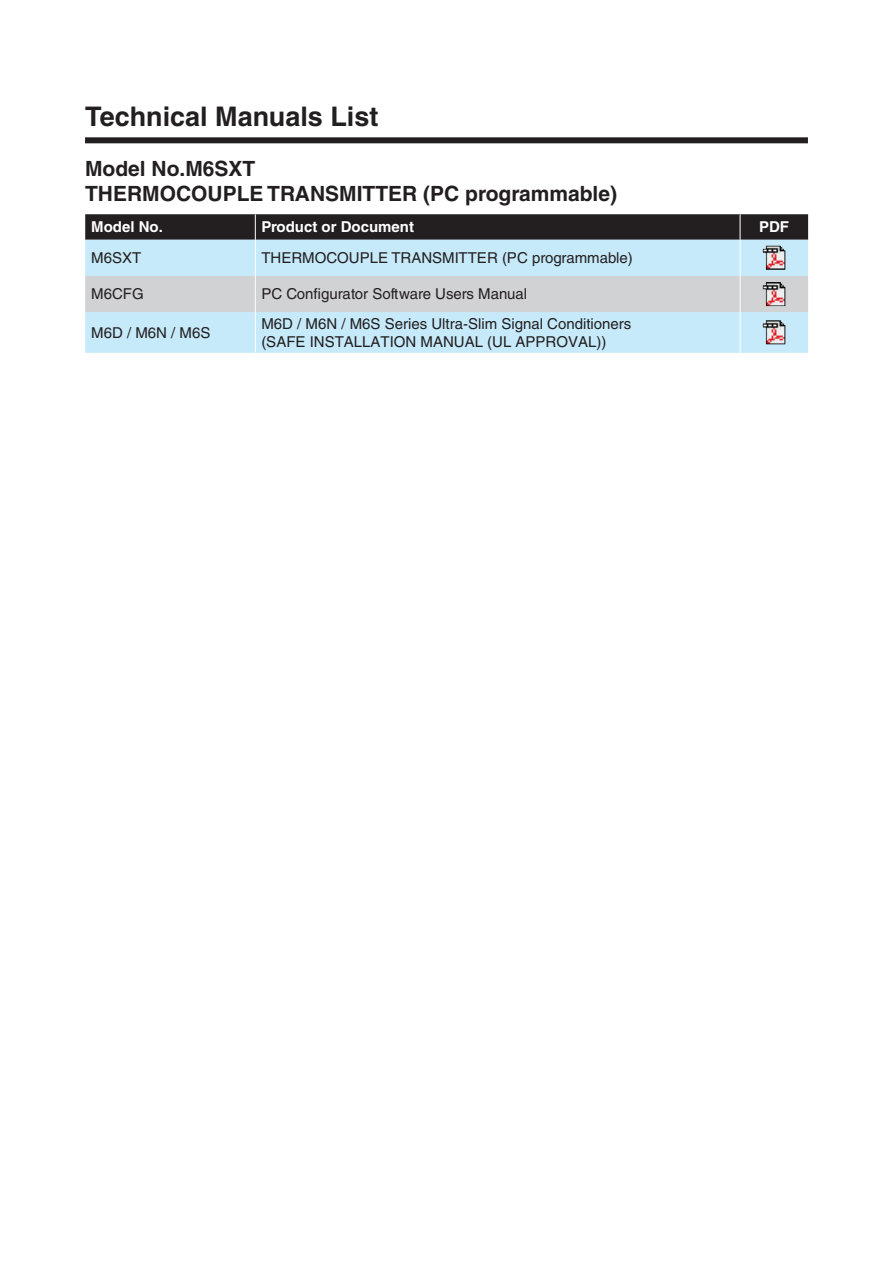
<style>
.page{position:relative;width:893px;height:1263px;background:#fff}
.page>*{position:absolute;margin:0;border:0;box-sizing:border-box;transform-origin:0 0}
.t1{font:700 27px "Helvetica LT Std";color:#231f20}
.t2{font:700 21px/25.2px "Helvetica LT Std";color:#231f20}
.t3{font:15px/18px "Helvetica LT Std";color:#231f20}
.t4{font:700 15px "Helvetica LT Std";color:#fff}
</style>
<div class="page">
<div style="left:85px;top:240px;width:723px;height:113px;background:#c6eafa"></div>
<div style="left:85px;top:276px;width:723px;height:36px;background:#d1d2d4"></div>
<svg style="left:85px;top:214px;width:723px;height:26px;background:#282526"></svg>
<hr style="left:255px;top:240px;width:1px;height:36px;background:#fff">
<hr style="left:740px;top:240px;width:1px;height:36px;background:#fff">
<hr style="left:255px;top:276px;width:1px;height:36px;background:#fff">
<hr style="left:740px;top:276px;width:1px;height:36px;background:#fff">
<hr style="left:255px;top:312px;width:1px;height:41px;background:#fff">
<hr style="left:740px;top:312px;width:1px;height:41px;background:#fff">
<img style="left:763px;top:246px;width:22px;height:24px">
<img style="left:763px;top:282px;width:22px;height:24px">
<img style="left:763px;top:320px;width:22px;height:24px">
<div style="left:85px;top:137px;width:723px;height:6px;background:#231f20"></div>
<h1 class="t1" style="left:85px;top:100px;width:295px">Technical Manuals List</h1>
<h2 class="t2" style="left:85px;top:156px;width:533px">Model No.M6SXT<br>THERMOCOUPLE TRANSMITTER (PC programmable)</h2>
<p class="t4" style="left:91px;top:218px;width:73px">Model No.</p>
<p class="t4" style="left:261px;top:218px;width:154px">Product or Document</p>
<p class="t4" style="left:759px;top:218px;width:32px">PDF</p>
<p class="t3" style="left:91px;top:249px;width:52px">M6SXT</p>
<p class="t3" style="left:261px;top:249px;width:373px">THERMOCOUPLE TRANSMITTER (PC programmable)</p>
<p class="t3" style="left:91px;top:285px;width:54px">M6CFG</p>
<p class="t3" style="left:261px;top:285px;width:267px">PC Configurator Software Users Manual</p>
<p class="t3" style="left:91px;top:323px;width:121px">M6D / M6N / M6S</p>
<p class="t3" style="left:261px;top:314px;width:372px">M6D / M6N / M6S Series Ultra-Slim Signal Conditioners (SAFE INSTALLATION MANUAL (UL APPROVAL))</p>
</div>
